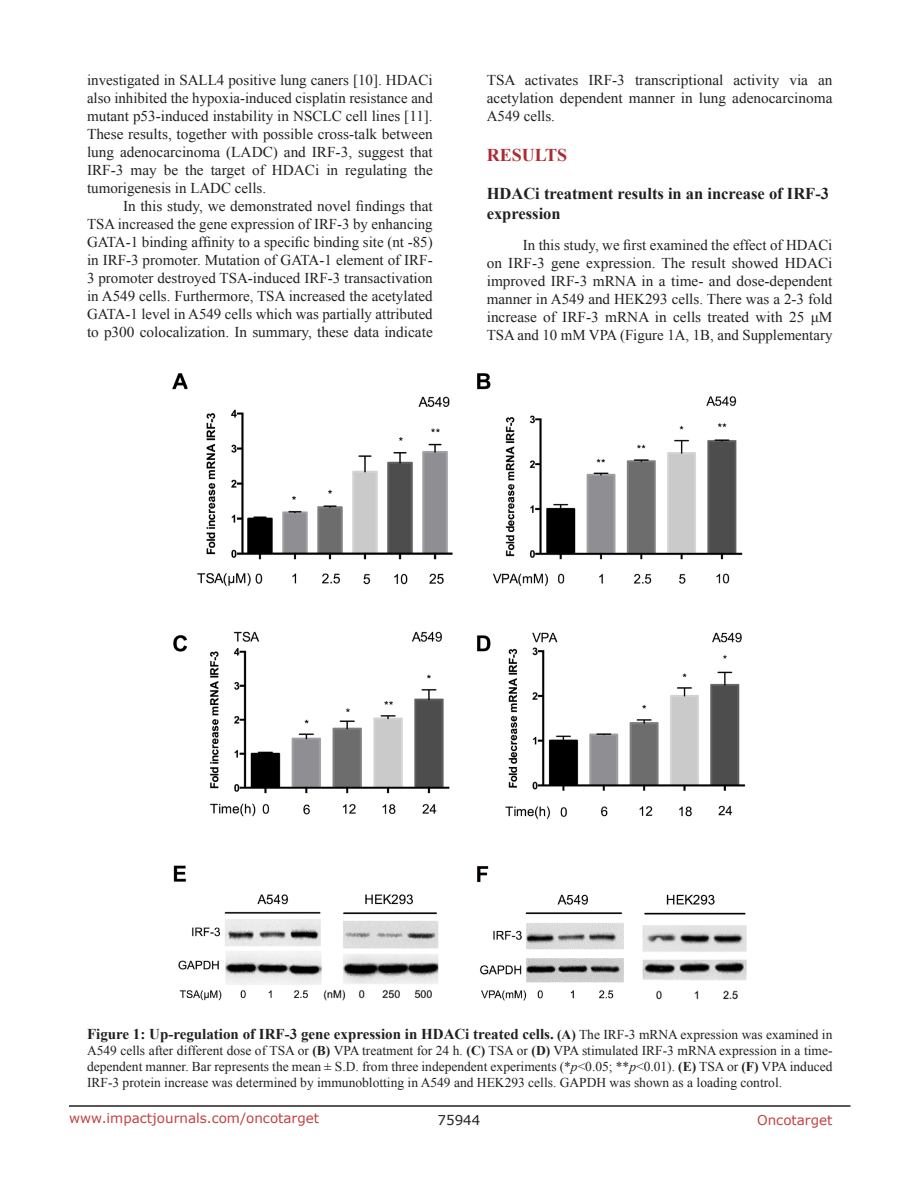
<style>
.page{position:relative;width:918px;height:1188px;background:#fff}
.page>*{position:absolute;margin:0;border:0;box-sizing:border-box;transform-origin:0 0}
.Heading{font:700 18px "Times New Roman";color:#ac2b31}
.SubHeading{font:700 16.5px/19.8px "Times New Roman";color:#231f20}
.BodyText{font:15px/18px "Times New Roman";color:#231f20;text-align:justify}
.figuretext{font:700 15px "Times New Roman";color:#231f20}
.figuretext-2{font:13.5px/16.2px "Times New Roman";color:#231f20;text-align:justify}
.t1{font:13.5px "Verdana";color:#c24141}
.t2{font:13.5px "Verdana";color:#231f20}
.s1{font-size:13.5px}
.s2{font-weight:400;font-size:13.5px}
.s3{font-weight:700}
.s4{font-style:italic}
</style>
<div class="page">
<hr style="left:69px;top:1105px;width:781px;height:2px;background:#231f20">
<img style="left:172px;top:373px;width:575px;height:628px">
<p class="BodyText" style="left:87px;top:71px;width:347px">investigated in SALL4 positive lung caners [10]. HDACi also inhibited the hypoxia-induced cisplatin resistance and mutant p53-induced instability in NSCLC cell lines [11].<br>These results, together with possible cross-talk between lung adenocarcinoma (LADC) and IRF-3, suggest that IRF-3 may be the target of HDACi in regulating the tumorigenesis in LADC cells.</p>
<p class="BodyText" style="left:87px;top:197px;width:347px;text-indent:36px">In this study, we demonstrated novel findings that TSA increased the gene expression of IRF-3 by enhancing GATA-1 binding affinity to a specific binding site (nt -85) in IRF-3 promoter. Mutation of GATA-1 element of IRF-3 promoter destroyed TSA-induced IRF-3 transactivation in A549 cells. Furthermore, TSA increased the acetylated GATA-1 level in A549 cells which was partially attributed to p300 colocalization. In summary, these data indicate</p>
<p class="BodyText" style="left:487px;top:71px;width:347px">TSA activates IRF-3 transcriptional activity via an acetylation dependent manner in lung adenocarcinoma A549 cells.</p>
<p class="Heading" style="left:487px;top:143px;width:82px">RESULTS</p>
<p class="SubHeading" style="left:487px;top:183px;width:344px">HDACi treatment results in an increase of IRF-3 expression</p>
<p class="BodyText" style="left:487px;top:236px;width:347px;text-indent:36px">In this study, we first examined the effect of HDACi on IRF-3 gene expression. The result showed HDACi improved IRF-3 mRNA in a time- and dose-dependent manner in A549 and HEK293 cells. There was a 2-3 fold increase of IRF-3 mRNA in cells treated with 25 μM TSA and 10 mM VPA (Figure 1A, 1B, and Supplementary</p>
<p class="figuretext" style="left:87px;top:1023px;width:747px">Figure 1: Up-regulation of IRF-3 gene expression in HDACi treated cells. <span class="s1">(A)</span> <span class="s2">The IRF-3 mRNA expression was examined in</span></p>
<p class="figuretext-2" style="left:87px;top:1042px;width:747px">A549 cells after different dose of TSA or <span class="s3">(B)</span> VPA treatment for 24 h. <span class="s3">(C)</span> TSA or <span class="s3">(D)</span> VPA stimulated IRF-3 mRNA expression in a time&shy;dependent manner. Bar represents the mean ± S.D. from three independent experiments (*<span class="s4">p</span>&lt;0.05; **<span class="s4">p</span>&lt;0.01). <span class="s3">(E)</span> TSA or <span class="s3">(F)</span> VPA induced IRF-3 protein increase was determined by immunoblotting in A549 and HEK293 cells. GAPDH was shown as a loading control.</p>
<p class="t1" style="left:69px;top:1109px;width:252px">www.impactjournals.com/oncotarget</p>
<p class="t2" style="left:438px;top:1111px;width:44px">75944</p>
<p class="t1" style="left:757px;top:1111px;width:77px">Oncotarget</p>
</div>
